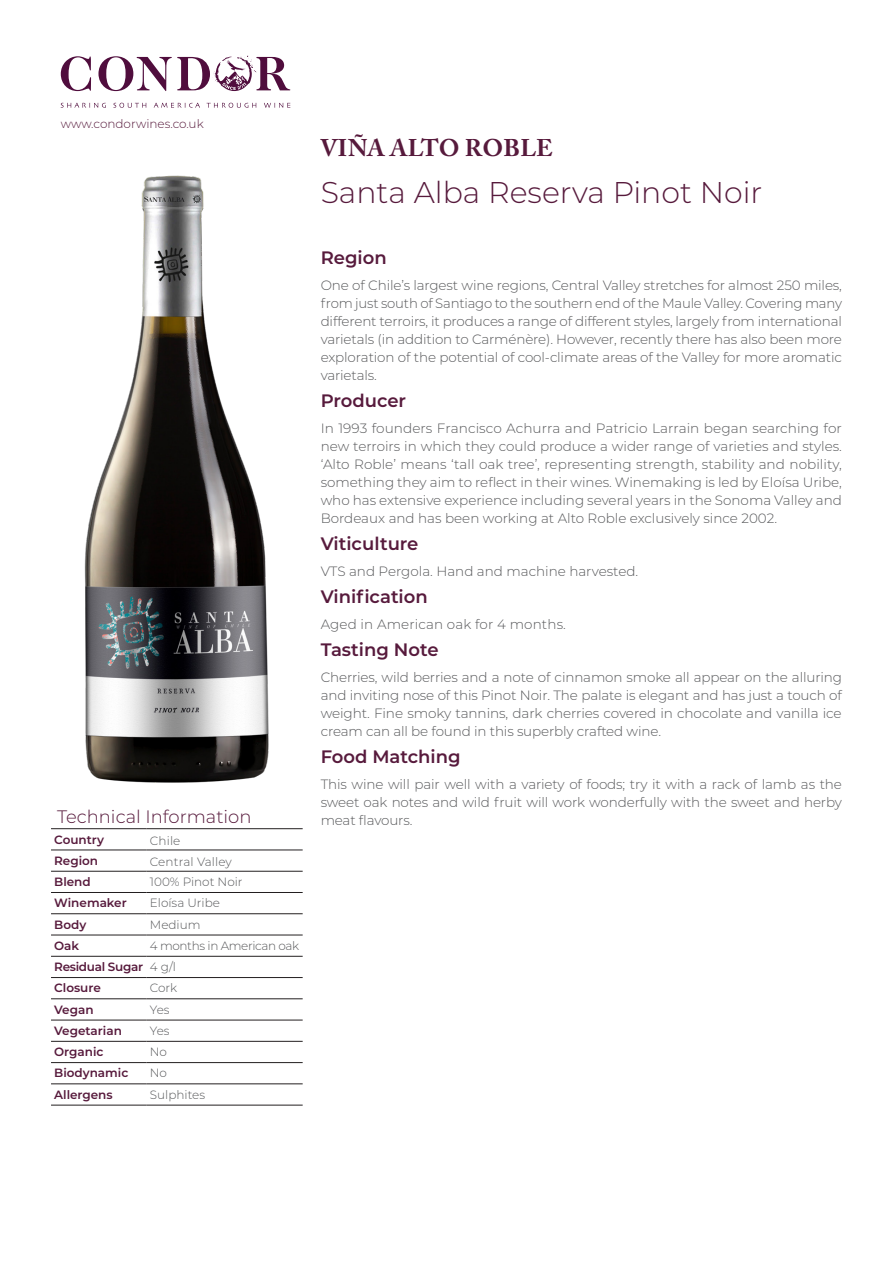
<style>
.page{position:relative;width:893px;height:1263px;background:#fff}
.page>*{position:absolute;margin:0;border:0;box-sizing:border-box;transform-origin:0 0}
.t1{font:300 30px "Montserrat";color:#571a3c}
.t2{font:700 24px "Adobe Caslon Pro";letter-spacing:.01em;color:#571a3c}
.t3{font:600 18px "Montserrat";color:#571a3c}
.t4{font:300 18px "Montserrat";color:#571a3c}
.Tech_Body{font:300 13.5px/18px "Montserrat";letter-spacing:-.01em;color:#57585a;text-align:justify}
.Tech_Body-2{font:300 13.5px "Montserrat";letter-spacing:.01em;color:#57585a}
.t5{font:600 12px "Montserrat";color:#571a3c}
.t6{font:300 12px "Montserrat";color:#57585a}
.t7{font:300 12px "Montserrat";color:#571a3c}
.t8{font:300 12px "Montserrat";letter-spacing:-.03em;color:#57585a}
.t9{font:600 12px "Montserrat";letter-spacing:-.025em;color:#571a3c}
</style>
<div class="page">
<img style="left:84px;top:175px;width:185px;height:608px">
<hr style="left:51px;top:828px;width:96px;height:1px;background:#231f20">
<hr style="left:147px;top:828px;width:156px;height:1px;background:#231f20">
<hr style="left:51px;top:850px;width:96px;height:1px;background:#231f20">
<hr style="left:147px;top:850px;width:156px;height:1px;background:#231f20">
<hr style="left:51px;top:871px;width:96px;height:1px;background:#231f20">
<hr style="left:147px;top:871px;width:156px;height:1px;background:#231f20">
<hr style="left:51px;top:892px;width:96px;height:1px;background:#231f20">
<hr style="left:147px;top:892px;width:156px;height:1px;background:#231f20">
<hr style="left:51px;top:913px;width:96px;height:1px;background:#231f20">
<hr style="left:147px;top:913px;width:156px;height:1px;background:#231f20">
<hr style="left:51px;top:935px;width:96px;height:1px;background:#231f20">
<hr style="left:147px;top:935px;width:156px;height:1px;background:#231f20">
<hr style="left:51px;top:956px;width:96px;height:1px;background:#231f20">
<hr style="left:147px;top:956px;width:156px;height:1px;background:#231f20">
<hr style="left:51px;top:977px;width:96px;height:1px;background:#231f20">
<hr style="left:147px;top:977px;width:156px;height:1px;background:#231f20">
<hr style="left:51px;top:998px;width:96px;height:1px;background:#231f20">
<hr style="left:147px;top:998px;width:156px;height:1px;background:#231f20">
<hr style="left:51px;top:1020px;width:96px;height:1px;background:#231f20">
<hr style="left:147px;top:1020px;width:156px;height:1px;background:#231f20">
<hr style="left:51px;top:1041px;width:96px;height:1px;background:#231f20">
<hr style="left:147px;top:1041px;width:156px;height:1px;background:#231f20">
<hr style="left:51px;top:1062px;width:96px;height:1px;background:#231f20">
<hr style="left:147px;top:1062px;width:156px;height:1px;background:#231f20">
<hr style="left:51px;top:1083px;width:96px;height:1px;background:#231f20">
<hr style="left:147px;top:1083px;width:156px;height:1px;background:#231f20">
<hr style="left:51px;top:1105px;width:96px;height:1px;background:#231f20">
<hr style="left:147px;top:1105px;width:156px;height:1px;background:#231f20">
<svg style="left:61px;top:56px;width:30px;height:35px"></svg>
<svg style="left:98px;top:55px;width:192px;height:36px"></svg>
<svg style="left:61px;top:103px;width:45px;height:5px"></svg>
<svg style="left:113px;top:103px;width:33px;height:5px"></svg>
<svg style="left:154px;top:103px;width:46px;height:5px"></svg>
<svg style="left:207px;top:103px;width:49px;height:5px"></svg>
<svg style="left:264px;top:103px;width:26px;height:5px"></svg>
<p class="t7" style="left:61px;top:115px;width:145px">www.condorwines.co.uk</p>
<p class="t4" style="left:57px;top:804px;width:196px">Technical Information</p>
<p class="t5" style="left:54px;top:831px;width:51px">Country</p>
<p class="t6" style="left:150px;top:833px;width:32px">Chile</p>
<p class="t5" style="left:54px;top:852px;width:45px">Region</p>
<p class="t6" style="left:150px;top:854px;width:83px">Central Valley</p>
<p class="t5" style="left:54px;top:873px;width:38px">Blend</p>
<p class="t6" style="left:150px;top:874px;width:94px">100% Pinot Noir</p>
<p class="t5" style="left:54px;top:894px;width:74px">Winemaker</p>
<p class="t6" style="left:150px;top:895px;width:72px">Eloísa Uribe</p>
<p class="t5" style="left:54px;top:916px;width:34px">Body</p>
<p class="t6" style="left:150px;top:916px;width:52px">Medium</p>
<p class="t5" style="left:54px;top:937px;width:27px">Oak</p>
<p class="t8" style="left:150px;top:937px;width:151px">4 months in American oak</p>
<p class="t9" style="left:54px;top:958px;width:90px">Residual Sugar</p>
<p class="t6" style="left:150px;top:959px;width:28px">4 g/l</p>
<p class="t5" style="left:54px;top:979px;width:48px">Closure</p>
<p class="t6" style="left:150px;top:980px;width:29px">Cork</p>
<p class="t5" style="left:54px;top:1001px;width:41px">Vegan</p>
<p class="t6" style="left:150px;top:1001px;width:21px">Yes</p>
<p class="t5" style="left:54px;top:1022px;width:69px">Vegetarian</p>
<p class="t6" style="left:150px;top:1022px;width:21px">Yes</p>
<p class="t5" style="left:54px;top:1043px;width:51px">Organic</p>
<p class="t6" style="left:150px;top:1044px;width:19px">No</p>
<p class="t5" style="left:54px;top:1064px;width:76px">Biodynamic</p>
<p class="t6" style="left:150px;top:1065px;width:19px">No</p>
<p class="t5" style="left:54px;top:1086px;width:60px">Allergens</p>
<p class="t6" style="left:150px;top:1086px;width:57px">Sulphites</p>
<p class="t2" style="left:321px;top:134px;width:233px">VIÑA ALTO ROBLE</p>
<p class="t1" style="left:321px;top:171px;width:443px">Santa Alba Reserva Pinot Noir</p>
<p class="t3" style="left:321px;top:244px;width:67px">Region</p>
<p class="Tech_Body" style="left:321px;top:276px;width:523px">One of Chile’s largest wine regions, Central Valley stretches for almost 250 miles, from just south of Santiago to the southern end of the Maule Valley. Covering many different terroirs, it produces a range of different styles, largely from international varietals (in addition to Carménère). However, recently there has also been more exploration of the potential of cool-climate areas of the Valley for more aromatic varietals.</p>
<p class="t3" style="left:321px;top:387px;width:87px">Producer</p>
<p class="Tech_Body" style="left:321px;top:419px;width:523px">In 1993 founders Francisco Achurra and Patricio Larrain began searching for new terroirs in which they could produce a wider range of varieties and styles. ‘Alto Roble’ means ‘tall oak tree’, representing strength, stability and nobility, something they aim to reflect in their wines. Winemaking is led by Eloísa Uribe, who has extensive experience including several years in the Sonoma Valley and Bordeaux and has been working at Alto Roble exclusively since 2002.</p>
<p class="t3" style="left:321px;top:530px;width:99px">Viticulture</p>
<p class="Tech_Body" style="left:321px;top:562px;width:319px">VTS and Pergola. Hand and machine harvested.</p>
<p class="t3" style="left:321px;top:583px;width:109px">Vinification</p>
<p class="Tech_Body-2" style="left:321px;top:615px;width:247px">Aged in American oak for 4 months.</p>
<p class="t3" style="left:321px;top:636px;width:119px">Tasting Note</p>
<p class="Tech_Body" style="left:321px;top:668px;width:523px">Cherries, wild berries and a note of cinnamon smoke all appear on the alluring and inviting nose of this Pinot Noir. The palate is elegant and has just a touch of weight. Fine smoky tannins, dark cherries covered in chocolate and vanilla ice cream can all be found in this superbly crafted wine.</p>
<p class="t3" style="left:321px;top:743px;width:141px">Food Matching</p>
<p class="Tech_Body" style="left:321px;top:775px;width:523px">This wine will pair well with a variety of foods; try it with a rack of lamb as the sweet oak notes and wild fruit will work wonderfully with the sweet and herby meat flavours.</p>
</div>
